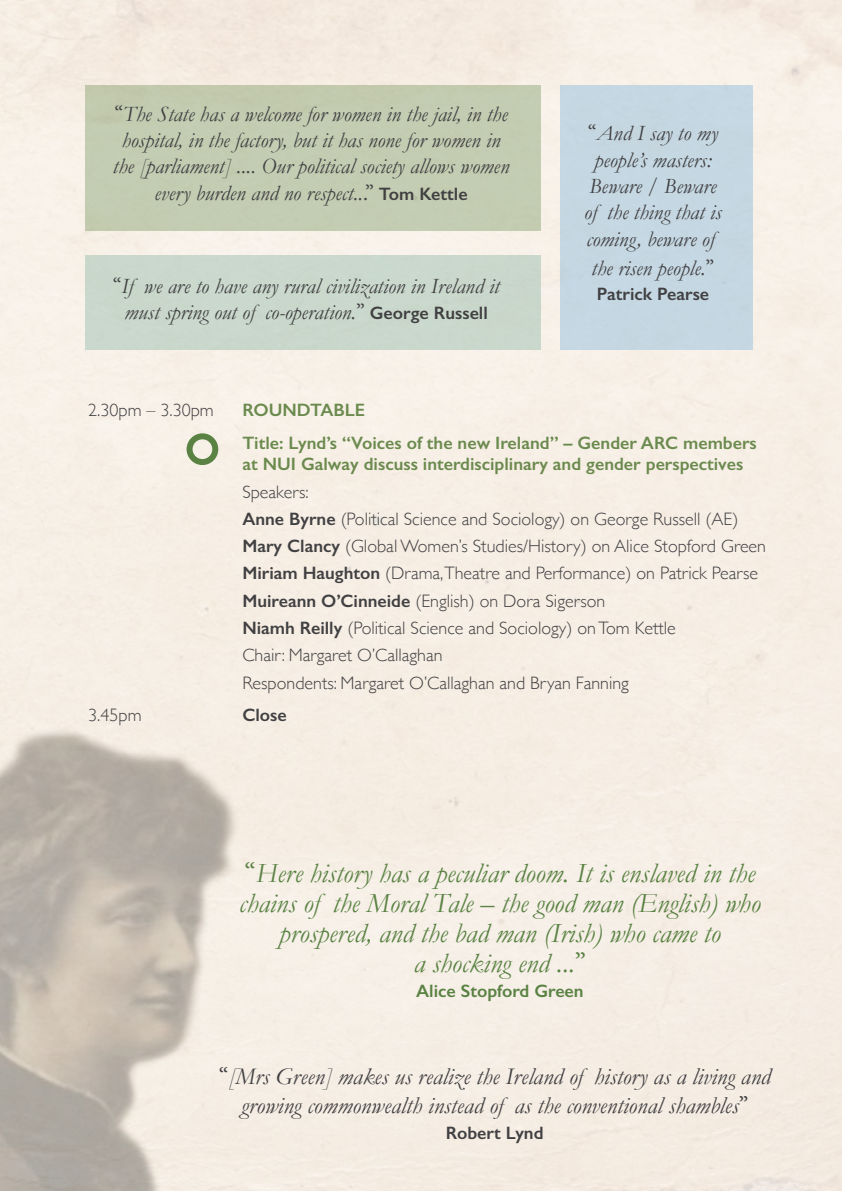
<style>
.page{position:relative;width:842px;height:1191px;background:#f6eee5}
.page>*{position:absolute;margin:0;border:0;box-sizing:border-box;transform-origin:0 0}
.t1{font:italic 28px/30px "Garamond";color:#5a8243;text-align:center}
.t2{font:italic 24px/28.8px "Garamond";color:#414042;text-align:center}
.t3{font:italic 22px/26.4px "Garamond";color:#414042;text-align:center}
.t4{font:300 18px "Gill Sans";color:#414042}
.t5{font:600 18px/21.6px "Gill Sans";color:#6b8a4e}
.t6{font:600 18px "Gill Sans";color:#414042}
.t7{font:600 18px "Gill Sans";color:#5a8243}
.s1{font-family:"Minion Pro";font-style:normal}
.s2{font-family:"Gill Sans";font-weight:600;font-style:normal;font-size:18px}
.s3{font-weight:600}
</style>
<div class="page">
<div style="left:187px;top:433px;width:31px;height:32px;border:6px solid #5a8243;border-radius:50%"></div>
<img style="left:0;top:664px;width:302px;height:527px">
<div style="left:85px;top:85px;width:455px;height:146px;background:#c3ccb2"></div>
<div style="left:560px;top:85px;width:193px;height:264px;background:#c5d7e2"></div>
<div style="left:85px;top:255px;width:455px;height:94px;background:#cad8cc"></div>
<p class="t3" style="left:113px;top:100px;width:398px"><span class="s1">“</span>The State has a welcome for women in the jail, in the hospital, in the factory, but it has none for women in the [parliament] .... Our political society allows women every burden and no respect..<span class="s1">.”</span> <span class="s2">Tom Kettle</span></p>
<p class="t3" style="left:113px;top:272px;width:388px"><span class="s1">“</span>If we are to have any rural civilization in Ireland it must spring out of co-operation.<span class="s1">”</span> <span class="s2">George Russell</span></p>
<p class="t3" style="left:584px;top:120px;width:139px"><span class="s1">“</span>And I say to my people’s masters:<br>Beware / Beware of the thing that is coming, beware of</p>
<p class="t3" style="left:591px;top:254px;width:124px">the risen people.<span class="s1">”</span></p>
<p class="t6" style="left:597px;top:283px;width:114px">Patrick Pearse</p>
<p class="t4" style="left:88px;top:396px;width:127px">2.30pm – 3.30pm</p>
<p class="t5" style="left:242px;top:399px;width:124px">ROUNDTABLE</p>
<p class="t5" style="left:242px;top:431px;width:516px">Title: Lynd’s “Voices of the new Ireland” – Gender ARC members at NUI Galway discuss interdisciplinary and gender perspectives</p>
<p class="t4" style="left:242px;top:477px;width:68px">Speakers:</p>
<p class="t4" style="left:242px;top:505px;width:498px"><span class="s3">Anne Byrne</span> (Political Science and Sociology) on George Russell (AE)</p>
<p class="t4" style="left:242px;top:532px;width:525px"><span class="s3">Mary Clancy</span> (Global Women’s Studies/History) on Alice Stopford Green</p>
<p class="t4" style="left:242px;top:559px;width:517px"><span class="s3">Miriam Haughton</span> (Drama,Theatre and Performance) on Patrick Pearse</p>
<p class="t4" style="left:242px;top:586px;width:364px"><span class="s3">Muireann O’Cinneide</span> (English) on Dora Sigerson</p>
<p class="t4" style="left:242px;top:614px;width:435px"><span class="s3">Niamh Reilly</span> (Political Science and Sociology) on Tom Kettle</p>
<p class="t4" style="left:242px;top:641px;width:202px">Chair: Margaret O’Callaghan</p>
<p class="t4" style="left:242px;top:668px;width:388px">Respondents: Margaret O’Callaghan and Bryan Fanning</p>
<p class="t4" style="left:88px;top:701px;width:55px">3.45pm</p>
<p class="t6" style="left:242px;top:704px;width:46px">Close</p>
<p class="t1" style="left:239px;top:857px;width:523px"><span class="s1">“</span>Here history has a peculiar doom. It is enslaved in the chains of the Moral Tale – the good man (English) who prospered, and the bad man (Irish) who came to<br>a shocking end ...<span class="s1">”</span></p>
<p class="t7" style="left:416px;top:980px;width:169px">Alice Stopford Green</p>
<p class="t2" style="left:219px;top:1062px;width:553px"><span class="s1">“</span>[Mrs Green] makes us realize the Ireland of history as a living and growing commonwealth instead of as the conventional shambles<span class="s1">”</span></p>
<p class="t6" style="left:446px;top:1122px;width:99px">Robert Lynd</p>
</div>
